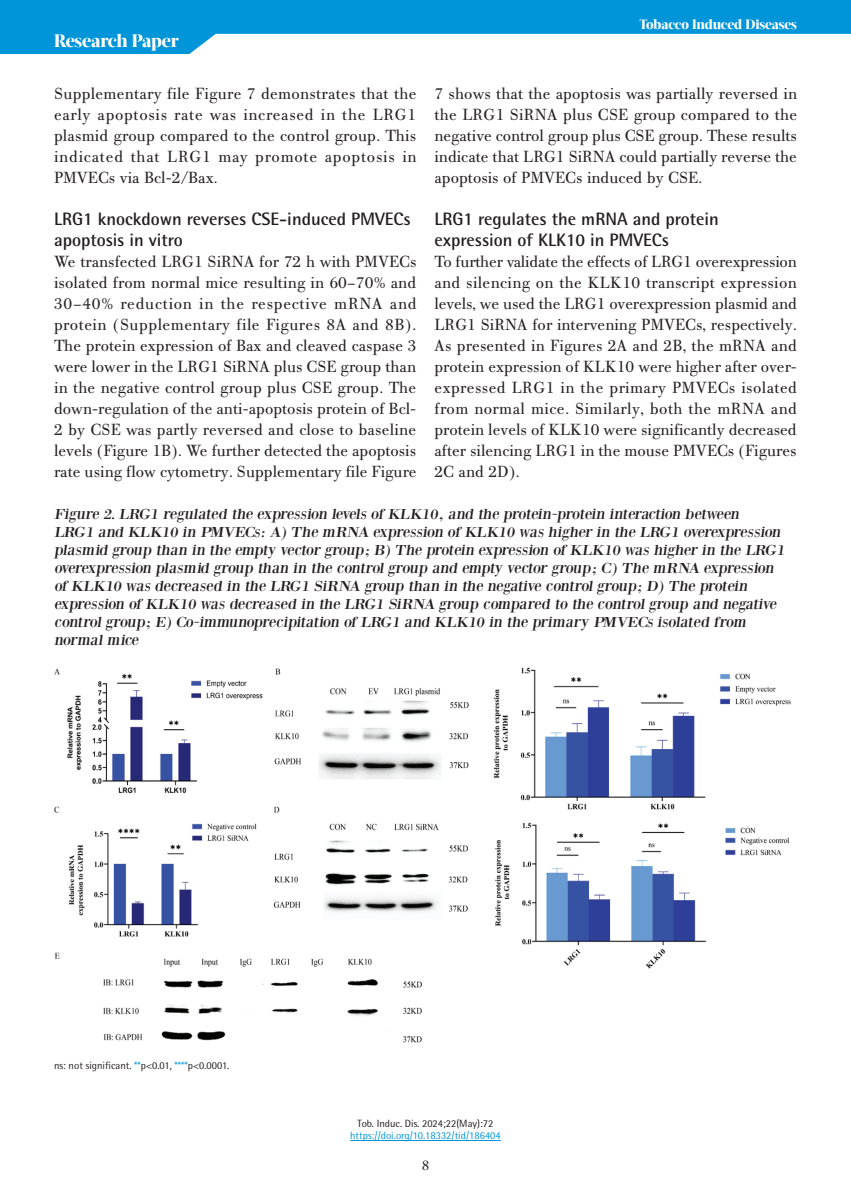
<style>
.page{position:relative;width:851px;height:1191px;background:#fff}
.page>*{position:absolute;margin:0;border:0;box-sizing:border-box;transform-origin:0 0}
.t1{font:700 18px/21px "Rotis Semi Sans Hel";color:#231f20}
.t2{font:800 18px "Acta Display W04";letter-spacing:-.01em;color:#fff}
.t3{font:17.25px/21px "PF Bodoni Text";color:#231f20;text-align:justify}
.t4{font:15px/18px "Bodoni XT";color:#231f20;scale:1.1 1}
.t5{font:15px "PF Bodoni Text";color:#231f20}
.t6{font:800 13.5px "Acta Display W04";letter-spacing:-.01em;color:#fff}
.t7{font:10.5px "Rotis Semi Sans Hel";color:#231f20}
.t8{font:10.5px "Rotis Semi Sans Hel";color:#0095d9}
.s1{color:#0095d9}
</style>
<div class="page">
<svg style="left:0;top:0;width:850px;height:54px;fill:#0095d9"></svg>
<hr style="left:350px;top:1140px;width:150px;height:1px;background:#0095d9">
<img style="left:54px;top:667px;width:737px;height:376px">
<p class="t2" style="left:54px;top:30px;width:126px">Research Paper</p>
<p class="t3" style="left:54px;top:83px;width:364px">Supplementary file Figure 7 demonstrates that the early apoptosis rate was increased in the LRG1 plasmid group compared to the control group. This indicated that LRG1 may promote apoptosis in PMVECs via Bcl-2/Bax.</p>
<p class="t1" style="left:54px;top:208px;width:358px">LRG1 knockdown reverses CSE-induced PMVECs apoptosis in vitro</p>
<p class="t3" style="left:54px;top:251px;width:364px">We transfected LRG1 SiRNA for 72 h with PMVECs isolated from normal mice resulting in 60–70% and 30–40% reduction in the respective mRNA and protein (Supplementary file Figures 8A and 8B).<br>The protein expression of Bax and cleaved caspase 3 were lower in the LRG1 SiRNA plus CSE group than in the negative control group plus CSE group. The down-regulation of the anti-apoptosis protein of Bcl-2 by CSE was partly reversed and close to baseline levels (Figure 1B). We further detected the apoptosis rate using flow cytometry. Supplementary file Figure</p>
<p class="t6" style="left:639px;top:17px;width:159px">Tobacco Induced Diseases</p>
<p class="t3" style="left:434px;top:83px;width:364px">7 shows that the apoptosis was partially reversed in the LRG1 SiRNA plus CSE group compared to the negative control group plus CSE group. These results indicate that LRG1 SiRNA could partially reverse the apoptosis of PMVECs induced by CSE.</p>
<p class="t1" style="left:434px;top:208px;width:286px">LRG1 regulates the mRNA and protein expression of KLK10 in PMVECs</p>
<p class="t3" style="left:434px;top:251px;width:364px">To further validate the effects of LRG1 overexpression and silencing on the KLK10 transcript expression levels, we used the LRG1 overexpression plasmid and LRG1 SiRNA for intervening PMVECs, respectively.<br>As presented in Figures 2A and 2B, the mRNA and protein expression of KLK10 were higher after over&shy;expressed LRG1 in the primary PMVECs isolated from normal mice. Similarly, both the mRNA and protein levels of KLK10 were significantly decreased after silencing LRG1 in the mouse PMVECs (Figures 2C and 2D).</p>
<p class="t4" style="left:54px;top:505px;width:667px">Figure 2. LRG1 regulated the expression levels of KLK10, and the protein-protein interaction between LRG1 and KLK10 in PMVECs: A) The mRNA expression of KLK10 was higher in the LRG1 overexpression plasmid group than in the empty vector group; B) The protein expression of KLK10 was higher in the LRG1 overexpression plasmid group than in the control group and empty vector group; C) The mRNA expression of KLK10 was decreased in the LRG1 SiRNA group than in the negative control group; D) The protein expression of KLK10 was decreased in the LRG1 SiRNA group compared to the control group and negative control group; E) Co-immunoprecipitation of LRG1 and KLK10 in the primary PMVECs isolated from normal mice</p>
<p class="t7" style="left:54px;top:1059px;width:177px">ns: not significant. <span class="s1">**</span>p&lt;0.01, <span class="s1">****</span>p&lt;0.0001.</p>
<p class="t7" style="left:357px;top:1116px;width:137px">Tob. Induc. Dis. 2024;22(May):72</p>
<p class="t8" style="left:350px;top:1129px;width:152px">https://doi.org/10.18332/tid/186404</p>
<p class="t5" style="left:421px;top:1156px;width:9px">8</p>
</div>
